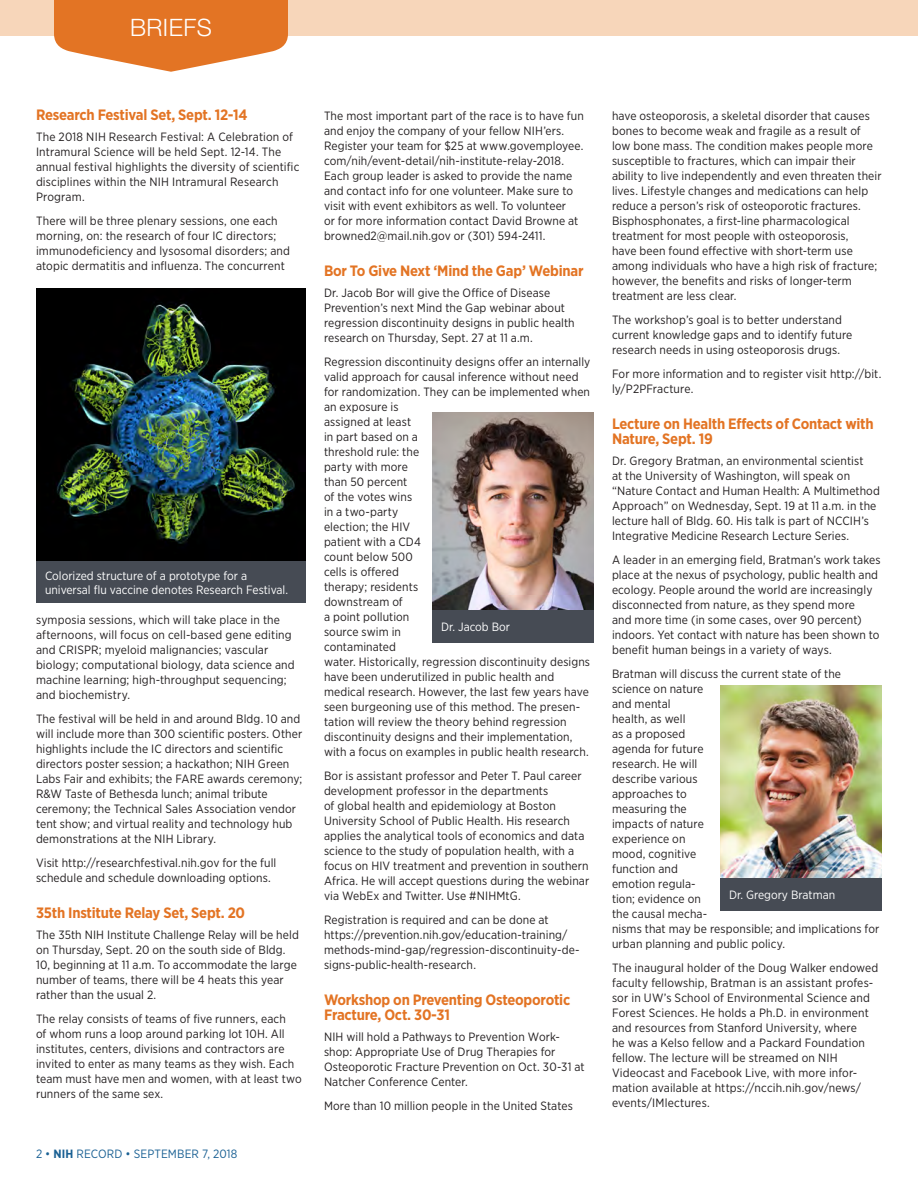
<style>
.page{position:relative;width:918px;height:1188px;background:#fff}
.page>*{position:absolute;margin:0;border:0;box-sizing:border-box;transform-origin:0 0}
.Page_jump{font:300 24px "Helvetica Neue LT Std";letter-spacing:.02em;color:#fff}
.Head__Briefs{font:700 15px/15px "Gotham Narrow";letter-spacing:-.015em;color:#e37424}
.Body_2__Briefs_and_S{font:12px/15px "Gotham Narrow";letter-spacing:.01em;color:#231f20}
.Photo_caption_revers{font:12px/13.5px "Gotham Narrow";color:#fff}
.Body_2__Briefs_and_S-2{font:12px "Gotham Narrow";letter-spacing:.01em;color:#1b6194}
.s1{font-weight:700}
</style>
<div class="page">
<div style="left:0;top:0;width:918px;height:35px;background:#f7d6ba"></div>
<svg style="left:54px;top:0;width:234px;height:72px"></svg>
<img style="left:36px;top:288px;width:270px;height:273px">
<div style="left:36px;top:561px;width:270px;height:42px;background:#464b54"></div>
<img style="left:432px;top:412px;width:162px;height:198px">
<div style="left:432px;top:610px;width:162px;height:33px;background:#464b54"></div>
<img style="left:720px;top:686px;width:162px;height:192px">
<div style="left:720px;top:878px;width:162px;height:32px;background:#464b54"></div>
<p class="Page_jump" style="left:130px;top:13px;width:83px">BRIEFS</p>
<p class="Head__Briefs" style="left:36px;top:107px;width:213px">Research Festival Set, Sept. 12-14</p>
<p class="Body_2__Briefs_and_S" style="left:36px;top:129px;width:265px">The 2018 NIH Research Festival: A Celebration of Intramural Science will be held Sept. 12-14. The annual festival highlights the diversity of scientific disciplines within the NIH Intramural Research Program.</p>
<p class="Body_2__Briefs_and_S" style="left:36px;top:213px;width:256px">There will be three plenary sessions, one each morning, on: the research of four IC directors; immunodeficiency and lysosomal disorders; and atopic dermatitis and influenza. The concurrent</p>
<p class="Photo_caption_revers" style="left:45px;top:569px;width:245px">Colorized structure of a prototype for a universal flu vaccine denotes Research Festival.</p>
<p class="Body_2__Briefs_and_S" style="left:36px;top:612px;width:260px">symposia sessions, which will take place in the afternoons, will focus on cell-based gene editing and CRISPR; myeloid malignancies; vascular biology; computational biology, data science and machine learning; high-throughput sequencing; and biochemistry.</p>
<p class="Body_2__Briefs_and_S" style="left:36px;top:711px;width:268px">The festival will be held in and around Bldg. 10 and will include more than 300 scientific posters. Other highlights include the IC directors and scientific directors poster session; a hackathon; NIH Green Labs Fair and exhibits; the FARE awards ceremony; R&amp;W Taste of Bethesda lunch; animal tribute ceremony; the Technical Sales Association vendor tent show; and virtual reality and technology hub demonstrations at the NIH Library.</p>
<p class="Body_2__Briefs_and_S" style="left:36px;top:855px;width:242px">Visit http://researchfestival.nih.gov for the full schedule and schedule downloading options.</p>
<p class="Head__Briefs" style="left:36px;top:905px;width:211px">35th Institute Relay Set, Sept. 20</p>
<p class="Body_2__Briefs_and_S" style="left:36px;top:927px;width:264px">The 35th NIH Institute Challenge Relay will be held on Thursday, Sept. 20 on the south side of Bldg.<br>10, beginning at 11 a.m. To accommodate the large number of teams, there will be 4 heats this year rather than the usual 2.</p>
<p class="Body_2__Briefs_and_S" style="left:36px;top:1011px;width:267px">The relay consists of teams of five runners, each<br>of whom runs a loop around parking lot 10H. All institutes, centers, divisions and contractors are invited to enter as many teams as they wish. Each team must have men and women, with at least two runners of the same sex.</p>
<p class="Body_2__Briefs_and_S-2" style="left:36px;top:1146px;width:203px">2 • <span class="s1">NIH</span> RECORD • SEPTEMBER 7, 2018</p>
<p class="Body_2__Briefs_and_S" style="left:324px;top:108px;width:261px">The most important part of the race is to have fun and enjoy the company of your fellow NIH’ers.<br>Register your team for $25 at www.govemployee. com/nih/event-detail/nih-institute-relay-2018.<br>Each group leader is asked to provide the name and contact info for one volunteer. Make sure to visit with event exhibitors as well. To volunteer<br>or for more information contact David Browne at browned2@mail.nih.gov or (301) 594-2411.</p>
<p class="Head__Briefs" style="left:324px;top:263px;width:261px">Bor To Give Next ‘Mind the Gap’ Webinar</p>
<p class="Body_2__Briefs_and_S" style="left:324px;top:285px;width:252px">Dr. Jacob Bor will give the Office of Disease Prevention’s next Mind the Gap webinar about regression discontinuity designs in public health research on Thursday, Sept. 27 at 11 a.m.</p>
<p class="Body_2__Briefs_and_S" style="left:324px;top:354px;width:268px">Regression discontinuity designs offer an internally valid approach for causal inference without need for randomization. They can be implemented when an exposure is<br>assigned at least<br>in part based on a<br>threshold rule: the<br>party with more<br>than 50 percent<br>of the votes wins<br>in a two-party<br>election; the HIV<br>patient with a CD4<br>count below 500<br>cells is offered<br>therapy; residents<br>downstream of<br>a point pollution<br>source swim in<br>contaminated<br>water. Historically, regression discontinuity designs have been underutilized in public health and medical research. However, the last few years have seen burgeoning use of this method. The presen&shy;tation will review the theory behind regression discontinuity designs and their implementation, with a focus on examples in public health research.</p>
<p class="Body_2__Briefs_and_S" style="left:324px;top:768px;width:267px">Bor is assistant professor and Peter T. Paul career development professor in the departments<br>of global health and epidemiology at Boston University School of Public Health. His research applies the analytical tools of economics and data science to the study of population health, with a focus on HIV treatment and prevention in southern Africa. He will accept questions during the webinar via WebEx and Twitter. Use #NIHMtG.</p>
<p class="Body_2__Briefs_and_S" style="left:324px;top:912px;width:257px">Registration is required and can be done at https://prevention.nih.gov/education-training/ methods-mind-gap/regression-discontinuity-de&shy;signs-public-health-research.</p>
<p class="Head__Briefs" style="left:324px;top:992px;width:248px">Workshop on Preventing Osteoporotic<br>Fracture, Oct. 30-31</p>
<p class="Body_2__Briefs_and_S" style="left:324px;top:1029px;width:262px">NIH will hold a Pathways to Prevention Work&shy;shop: Appropriate Use of Drug Therapies for Osteoporotic Fracture Prevention on Oct. 30-31 at Natcher Conference Center.</p>
<p class="Body_2__Briefs_and_S" style="left:324px;top:1098px;width:250px">More than 10 million people in the United States</p>
<p class="Photo_caption_revers" style="left:441px;top:620px;width:71px">Dr. Jacob Bor</p>
<p class="Body_2__Briefs_and_S" style="left:612px;top:108px;width:271px">have osteoporosis, a skeletal disorder that causes bones to become weak and fragile as a result of low bone mass. The condition makes people more susceptible to fractures, which can impair their ability to live independently and even threaten their lives. Lifestyle changes and medications can help reduce a person’s risk of osteoporotic fractures.<br>Bisphosphonates, a first-line pharmacological treatment for most people with osteoporosis,<br>have been found effective with short-term use among individuals who have a high risk of fracture; however, the benefits and risks of longer-term treatment are less clear.</p>
<p class="Body_2__Briefs_and_S" style="left:612px;top:312px;width:242px">The workshop’s goal is to better understand current knowledge gaps and to identify future research needs in using osteoporosis drugs.</p>
<p class="Body_2__Briefs_and_S" style="left:612px;top:366px;width:271px">For more information and to register visit http://bit. ly/P2PFracture.</p>
<p class="Head__Briefs" style="left:612px;top:416px;width:263px">Lecture on Health Effects of Contact with<br>Nature, Sept. 19</p>
<p class="Body_2__Briefs_and_S" style="left:612px;top:453px;width:269px">Dr. Gregory Bratman, an environmental scientist<br>at the University of Washington, will speak on “Nature Contact and Human Health: A Multimethod Approach” on Wednesday, Sept. 19 at 11 a.m. in the lecture hall of Bldg. 60. His talk is part of NCCIH’s Integrative Medicine Research Lecture Series.</p>
<p class="Body_2__Briefs_and_S" style="left:612px;top:552px;width:270px">A leader in an emerging field, Bratman’s work takes place at the nexus of psychology, public health and ecology. People around the world are increasingly disconnected from nature, as they spend more<br>and more time (in some cases, over 90 percent) indoors. Yet contact with nature has been shown to benefit human beings in a variety of ways.</p>
<p class="Body_2__Briefs_and_S" style="left:612px;top:666px;width:269px">Bratman will discuss the current state of the science on nature<br>and mental<br>health, as well<br>as a proposed<br>agenda for future<br>research. He will<br>describe various<br>approaches to<br>measuring the<br>impacts of nature<br>experience on<br>mood, cognitive<br>function and<br>emotion regula-<br>tion; evidence on<br>the causal mecha-<br>nisms that may be responsible; and implications for urban planning and public policy.</p>
<p class="Body_2__Briefs_and_S" style="left:612px;top:960px;width:268px">The inaugural holder of the Doug Walker endowed faculty fellowship, Bratman is an assistant profes&shy;sor in UW’s School of Environmental Science and Forest Sciences. He holds a Ph.D. in environment and resources from Stanford University, where<br>he was a Kelso fellow and a Packard Foundation fellow. The lecture will be streamed on NIH Videocast and Facebook Live, with more infor&shy;mation available at https://nccih.nih.gov/news/ events/IMlectures.</p>
<p class="Photo_caption_revers" style="left:729px;top:888px;width:108px">Dr. Gregory Bratman</p>
</div>
